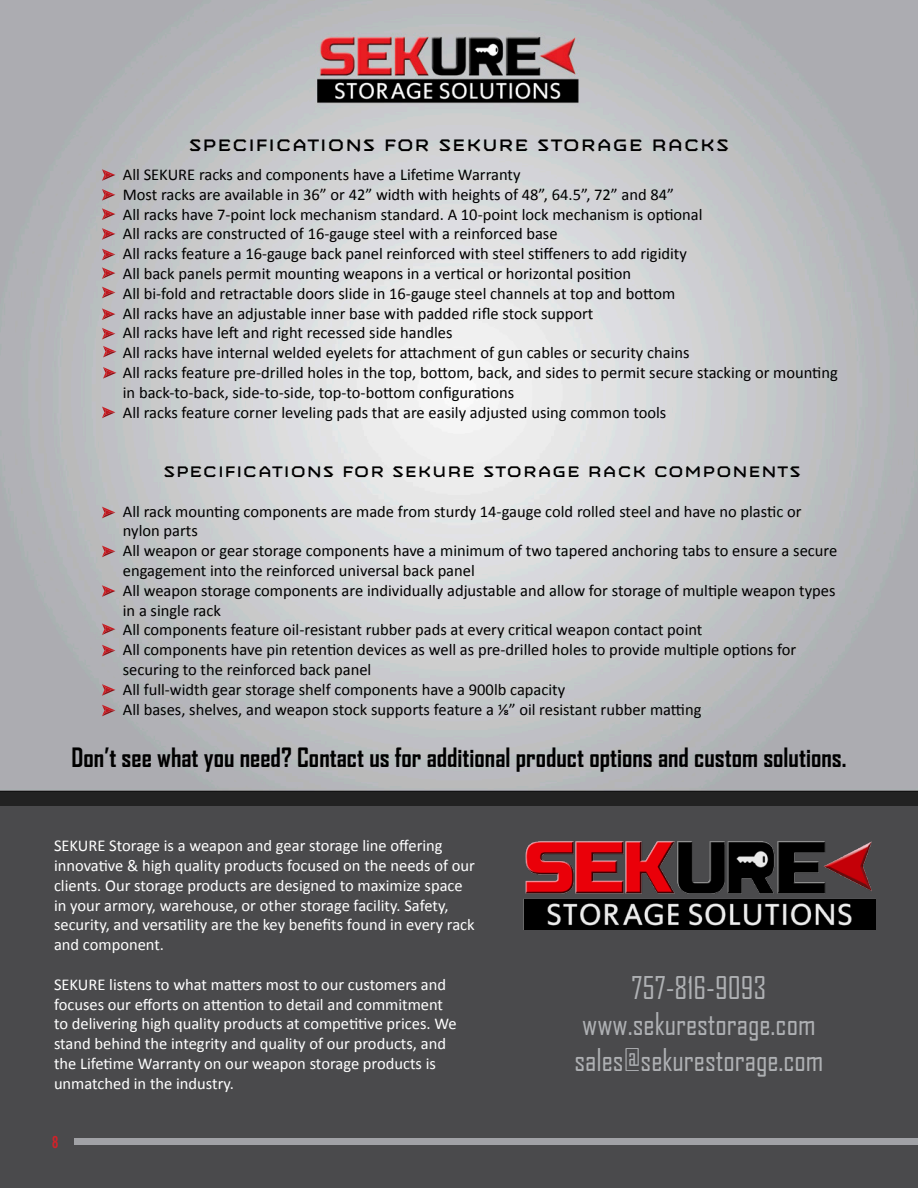
<style>
.page{position:relative;width:918px;height:1188px;background:#fff}
.page>*{position:absolute;margin:0;border:0;box-sizing:border-box;transform-origin:0 0}
.t1{font:30px "Agency FB";color:#afb1b4}
.t2{font:700 25.5px "Agency FB";color:#000}
.t3{font:18px "Mashine";color:#000}
.t4{font:18px "Alternate Got No 2 D";color:#d22229}
.t5{font:16.5px/19.8px "Calibri";color:#000}
.t6{font:16.5px/19.8px "Calibri";color:#fff}
.t7{font:16.5px "Mashine";color:#000}
</style>
<div class="page">
<img style="left:0;top:0;width:918px;height:792px">
<div style="left:0;top:792px;width:918px;height:396px;background:#222"></div>
<div style="left:0;top:806px;width:918px;height:382px;background:#4a4a4c"></div>
<img style="left:524px;top:841px;width:351px;height:89px">
<div style="left:74px;top:1138px;width:844px;height:7px;background:#a1a2a6"></div>
<svg style="left:102px;top:169px;width:13px;height:12px"></svg>
<svg style="left:102px;top:189px;width:13px;height:12px"></svg>
<svg style="left:102px;top:208px;width:13px;height:12px"></svg>
<svg style="left:102px;top:228px;width:13px;height:12px"></svg>
<svg style="left:102px;top:249px;width:13px;height:11px"></svg>
<svg style="left:102px;top:267px;width:13px;height:12px"></svg>
<svg style="left:102px;top:287px;width:13px;height:11px"></svg>
<svg style="left:102px;top:308px;width:13px;height:12px"></svg>
<svg style="left:102px;top:328px;width:13px;height:11px"></svg>
<svg style="left:102px;top:407px;width:13px;height:11px"></svg>
<svg style="left:103px;top:367px;width:13px;height:12px"></svg>
<svg style="left:102px;top:507px;width:13px;height:11px"></svg>
<svg style="left:102px;top:684px;width:13px;height:12px"></svg>
<svg style="left:102px;top:546px;width:13px;height:11px"></svg>
<svg style="left:103px;top:346px;width:13px;height:11px"></svg>
<svg style="left:102px;top:585px;width:13px;height:12px"></svg>
<svg style="left:102px;top:623px;width:13px;height:12px"></svg>
<svg style="left:102px;top:645px;width:13px;height:11px"></svg>
<svg style="left:102px;top:705px;width:13px;height:11px"></svg>
<p class="t3" style="left:189px;top:139px;width:542px">SPECIFICATIONS FOR SEKURE STORAGE RACKS</p>
<p class="t5" style="left:123px;top:165px;width:399px">All SEKURE racks and components have a Lifetime Warranty</p>
<p class="t5" style="left:123px;top:185px;width:553px">Most racks are available in 36” or 42” width with heights of 48”, 64.5”, 72” and 84”</p>
<p class="t5" style="left:123px;top:204px;width:581px">All racks have 7-point lock mechanism standard. A 10-point lock mechanism is optional</p>
<p class="t5" style="left:123px;top:224px;width:436px">All racks are constructed of 16-gauge steel with a reinforced base</p>
<p class="t5" style="left:123px;top:244px;width:566px">All racks feature a 16-gauge back panel reinforced with steel stiffeners to add rigidity</p>
<p class="t5" style="left:123px;top:264px;width:510px">All back panels permit mounting weapons in a vertical or horizontal position</p>
<p class="t5" style="left:123px;top:284px;width:554px">All bi-fold and retractable doors slide in 16-gauge steel channels at top and bottom</p>
<p class="t5" style="left:123px;top:303px;width:472px">All racks have an adjustable inner base with padded rifle stock support</p>
<p class="t5" style="left:123px;top:323px;width:331px">All racks have left and right recessed side handles</p>
<p class="t5" style="left:123px;top:343px;width:568px">All racks have internal welded eyelets for attachment of gun cables or security chains</p>
<p class="t5" style="left:123px;top:363px;width:717px">All racks feature pre-drilled holes in the top, bottom, back, and sides to permit secure stacking or mounting in back-to-back, side-to-side, top-to-bottom configurations</p>
<p class="t5" style="left:123px;top:402px;width:545px">All racks feature corner leveling pads that are easily adjusted using common tools</p>
<p class="t7" style="left:163px;top:466px;width:640px">SPECIFICATIONS FOR SEKURE STORAGE RACK COM PONENTS</p>
<p class="t5" style="left:123px;top:501px;width:680px">All rack mounting components are made from sturdy 14-gauge cold rolled steel and have no plastic or nylon parts</p>
<p class="t5" style="left:123px;top:541px;width:716px">All weapon or gear storage components have a minimum of two tapered anchoring tabs to ensure a secure engagement into the reinforced universal back panel</p>
<p class="t5" style="left:123px;top:581px;width:714px">All weapon storage components are individually adjustable and allow for storage of multiple weapon types in a single rack</p>
<p class="t5" style="left:123px;top:620px;width:581px">All components feature oil-resistant rubber pads at every critical weapon contact point</p>
<p class="t5" style="left:123px;top:640px;width:675px">All components have pin retention devices as well as pre-drilled holes to provide multiple options for securing to the reinforced back panel</p>
<p class="t5" style="left:123px;top:680px;width:444px">All full-width gear storage shelf components have a 900lb capacity</p>
<p class="t5" style="left:123px;top:699px;width:580px">All bases, shelves, and weapon stock supports feature a ⅛” oil resistant rubber matting</p>
<p class="t2" style="left:72px;top:742px;width:776px">Don’t see what you need? Contact us for additional product options and custom solutions.</p>
<p class="t6" style="left:54px;top:836px;width:422px">SEKURE Storage is a weapon and gear storage line offering innovative &amp; high quality products focused on the needs of our clients. Our storage products are designed to maximize space in your armory, warehouse, or other storage facility. Safety, security, and versatility are the key benefits found in every rack and component.</p>
<p class="t6" style="left:54px;top:974px;width:404px">SEKURE listens to what matters most to our customers and focuses our efforts on attention to detail and commitment to delivering high quality products at competitive prices. We stand behind the integrity and quality of our products, and the Lifetime Warranty on our weapon storage products is unmatched in the industry.</p>
<p class="t4" style="left:52px;top:1132px;width:8px">8</p>
<p class="t1" style="left:632px;top:970px;width:136px">757-816-9093</p>
<p class="t1" style="left:582px;top:1006px;width:235px">www.sekurestorage.com</p>
<p class="t1" style="left:574px;top:1042px;width:251px">sales@sekurestorage.com</p>
</div>
